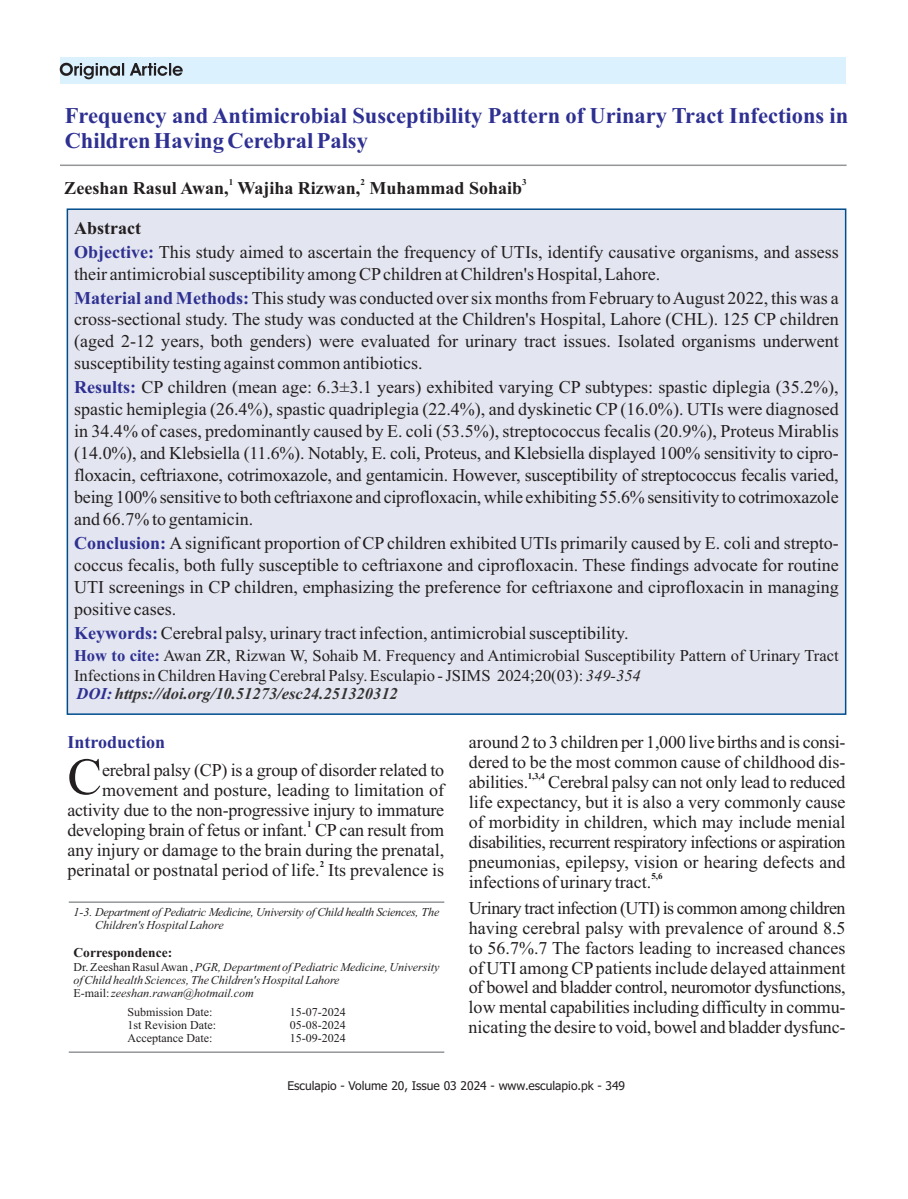
<style>
.page{position:relative;width:908px;height:1199px;background:#fff}
.page>*{position:absolute;margin:0;border:0;box-sizing:border-box;transform-origin:0 0}
.t1{font:51.9px "Times New Roman";color:#231f20}
.t2{font:700 22.5px/24.9px "Times New Roman";color:#2e3092}
.t3{font:18px/20px "Times New Roman";color:#231f20;text-align:justify}
.t4{font:18px/26px "Times New Roman";letter-spacing:-.025em;color:#231f20}
.t5{font:700 18px "Times New Roman";color:#231f20}
.t6{font:700 18px "Times New Roman";color:#2e3092}
.t7{font:16.5px/20.1px "Times New Roman";color:#231f20}
.t8{font:italic 700 16.5px "Times New Roman";color:#333}
.t9{font:700 13.5px "Times New Roman";color:#231f20}
.t10{font:italic 12px/13.4px "Times New Roman";color:#231f20}
.t11{font:italic 12px/13.4px "Times New Roman";letter-spacing:-.025em;color:#231f20}
.t12{font:12px "Times New Roman";color:#231f20}
.t13{font:12px "Tahoma";color:#231f20}
.t14{font:700 9px "Times New Roman";color:#231f20}
.s1{font-weight:700}
.s2{font-weight:700;color:#2e3092}
.s3{font-style:italic}
.s4{color:#2e3092}
.s5{font-style:normal}
</style>
<div class="page">
<div style="left:60px;top:57px;width:785px;height:26px;background:#dbf1fd"></div>
<hr style="left:60px;top:165px;width:786px;height:1px;background:#949698">
<svg style="left:60px;top:63px;width:123px;height:16px"></svg>
<div style="left:67px;top:209px;width:778px;height:505px;background:#e3e5f0"></div>
<hr style="left:69px;top:901px;width:375px;height:2px;background:#949698">
<hr style="left:69px;top:1051px;width:375px;height:2px;background:#949698">
<p class="t2" style="left:65px;top:106px;width:784px">Frequency and Antimicrobial Susceptibility Pattern of Urinary Tract Infections in<br>Children Having Cerebral Palsy</p>
<p class="t14" style="left:228px;top:179px;width:6px">1</p>
<p class="t14" style="left:360px;top:179px;width:6px">2</p>
<p class="t14" style="left:522px;top:179px;width:6px">3</p>
<p class="t5" style="left:64px;top:182px;width:459px">Zeeshan Rasul Awan, Wajiha Rizwan, Muhammad Sohaib</p>
<p class="t3" style="left:74px;top:218px;width:765px;line-height:23.9px"><span class="s1">Abstract<br></span><span class="s2">Objective:</span> This study aimed to ascertain the frequency of UTIs, identify causative organisms, and assess</p>
<p class="t3" style="left:74px;top:263px;width:765px;line-height:23.9px">their antimicrobial susceptibility among CPchildren at Children's Hospital, Lahore.<br><span class="s2">Material and Methods:</span> This study was conducted over six months from February to August 2022, this was a</p>
<p class="t3" style="left:74px;top:310px;width:765px;line-height:21.9px">cross-sectional study. The study was conducted at the Children's Hospital, Lahore (CHL). 125 CP children (aged 2-12 years, both genders) were evaluated for urinary tract issues. Isolated organisms underwent susceptibility testing against common antibiotics.</p>
<p class="t3" style="left:74px;top:378px;width:765px;line-height:21.9px"><span class="s2">Results:</span> CP children (mean age: 6.3±3.1 years) exhibited varying CP subtypes: spastic diplegia (35.2%), spastic hemiplegia (26.4%), spastic quadriplegia (22.4%), and dyskinetic CP (16.0%). UTIs were diagnosed in 34.4% of cases, predominantly caused by E. coli (53.5%), streptococcus fecalis (20.9%), Proteus Mirablis (14.0%), and Klebsiella (11.6%). Notably, E. coli, Proteus, and Klebsiella displayed 100% sensitivity to cipro&shy;floxacin, ceftriaxone, cotrimoxazole, and gentamicin. However, susceptibility of streptococcus fecalis varied, being 100% sensitive to both ceftriaxone and ciprofloxacin, while exhibiting 55.6% sensitivity to cotrimoxazole and 66.7% to gentamicin.</p>
<p class="t3" style="left:74px;top:533px;width:765px;line-height:21.9px"><span class="s2">Conclusion:</span> Asignificant proportion of CP children exhibited UTIs primarily caused by E. coli and strepto&shy;coccus fecalis, both fully susceptible to ceftriaxone and ciprofloxacin. These findings advocate for routine UTI screenings in CP children, emphasizing the preference for ceftriaxone and ciprofloxacin in managing positive cases.</p>
<p class="t3" style="left:74px;top:624px;width:555px"><span class="s2">Keywords:</span> Cerebral palsy, urinary tract infection, antimicrobial susceptibility.</p>
<p class="t7" style="left:74px;top:647px;width:765px"><span class="s2">How to cite:</span> Awan ZR, Rizwan W, Sohaib M. Frequency and Antimicrobial Susceptibility Pattern of Urinary Tract<br>Infections in Children Having Cerebral Palsy. Esculapio - JSIMS 2024;20(03): <span class="s3">349-354</span></p>
<p class="t8" style="left:77px;top:688px;width:323px"><span class="s4">DOI:</span> https://doi.org/10.51273/esc24.251320312</p>
<p class="t3" style="left:468px;top:734px;width:378px">around 2 to 3 children per 1,000 live births and is consi&shy;dered to be the most common cause of childhood dis-</p>
<p class="t14" style="left:528px;top:773px;width:19px">1,3,4</p>
<p class="t6" style="left:67px;top:736px;width:99px">Introduction</p>
<h1 class="t1" style="left:67px;top:758px;width:36px">C</h1>
<p class="t3" style="left:67px;top:762px;width:378px;text-align:right">erebral palsy (CP) is a group of disorder related to movement and posture, leading to limitation of activity due to the non-progressive injury to immature</p>
<p class="t14" style="left:307px;top:821px;width:6px">1</p>
<p class="t3" style="left:67px;top:822px;width:378px">developing brain of fetus or infant. CP can result from any injury or damage to the brain during the prenatal,</p>
<p class="t14" style="left:320px;top:861px;width:6px">2</p>
<p class="t3" style="left:67px;top:861px;width:378px">perinatal or postnatal period of life. Its prevalence is</p>
<p class="t3" style="left:468px;top:774px;width:378px">abilities. Cerebral palsy can not only lead to reduced life expectancy, but it is also a very commonly cause of morbidity in children, which may include menial disabilities, recurrent respiratory infections or aspiration pneumonias, epilepsy, vision or hearing defects and</p>
<p class="t14" style="left:651px;top:873px;width:13px">5,6</p>
<p class="t4" style="left:468px;top:870px;width:378px">infections of urinary tract.<br>Urinary tract infection (UTI) is common among children</p>
<p class="t3" style="left:468px;top:919px;width:378px">having cerebral palsy with prevalence of around 8.5 to 56.7%.7 The factors leading to increased chances of UTI among CPpatients include delayed attainment of bowel and bladder control, neuromotor dysfunctions, low mental capabilities including difficulty in commu&shy;nicating the desire to void, bowel and bladder dysfunc-</p>
<p class="t11" style="left:95px;top:906px;width:346px;text-indent:-22px">1-3. Department of Pediatric Medicine, University of Child health Sciences, The<br>Children's Hospital Lahore</p>
<p class="t9" style="left:73px;top:948px;width:100px">Correspondence:</p>
<p class="t10" style="left:73px;top:961px;width:367px"><span class="s5">Dr. Zeeshan Rasul Awan ,</span> PGR, Department of Pediatric Medicine, University of Child health Sciences, The Children's Hospital Lahore<br><span class="s5">E-mail:</span>zeeshan.rawan@hotmail.com</p>
<p class="t12" style="left:127px;top:1007px;width:87px">Submission Date:</p>
<p class="t12" style="left:289px;top:1007px;width:57px">15-07-2024</p>
<p class="t12" style="left:127px;top:1021px;width:90px">1st Revision Date:</p>
<p class="t12" style="left:289px;top:1021px;width:57px">05-08-2024</p>
<p class="t12" style="left:127px;top:1034px;width:86px">Acceptance Date:</p>
<p class="t12" style="left:289px;top:1034px;width:57px">15-09-2024</p>
<p class="t13" style="left:287px;top:1081px;width:339px">Esculapio - Volume 20, Issue 03 2024 - www.esculapio.pk - 349</p>
</div>
